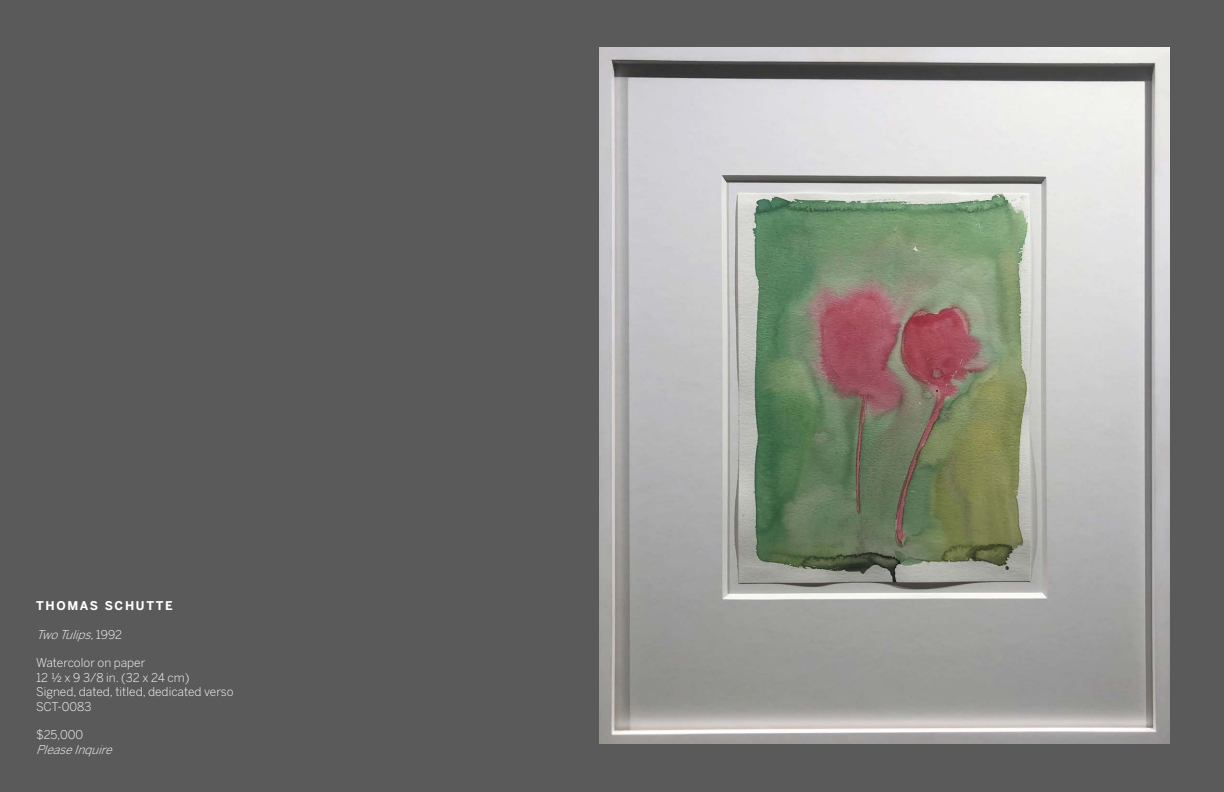
<style>
.page{position:relative;width:1224px;height:792px;background:#5a5a5a}
.page>*{position:absolute;margin:0;border:0;box-sizing:border-box;transform-origin:0 0}
.t1{font:300 12px "Benton Sans";color:#fff}
.t2{font:italic 300 12px "Benton Sans";color:#fff}
.t3{font:700 12px "Benton Sans";letter-spacing:.14em;color:#fff}
.s1{font-style:normal}
</style>
<div class="page">
<img style="left:599px;top:48px;width:571px;height:696px">
<p class="t3" style="left:36px;top:598px;width:138px">THOMAS SCHUTTE</p>
<p class="t2" style="left:36px;top:627px;width:88px">TwoTulips,<span class="s1">1 9 9 2</span></p>
<p class="t1" style="left:36px;top:656px;width:111px">Watercolor on paper</p>
<p class="t1" style="left:36px;top:670px;width:155px">12 ½ x 9 3/8 in. (32 x 24 cm)</p>
<p class="t1" style="left:36px;top:685px;width:199px">Signed, dated, titled, dedicated verso</p>
<p class="t1" style="left:36px;top:699px;width:57px">SCT-0083</p>
<p class="t1" style="left:36px;top:728px;width:49px">$25,000</p>
<p class="t2" style="left:36px;top:742px;width:82px">PleaseInquire</p>
</div>
